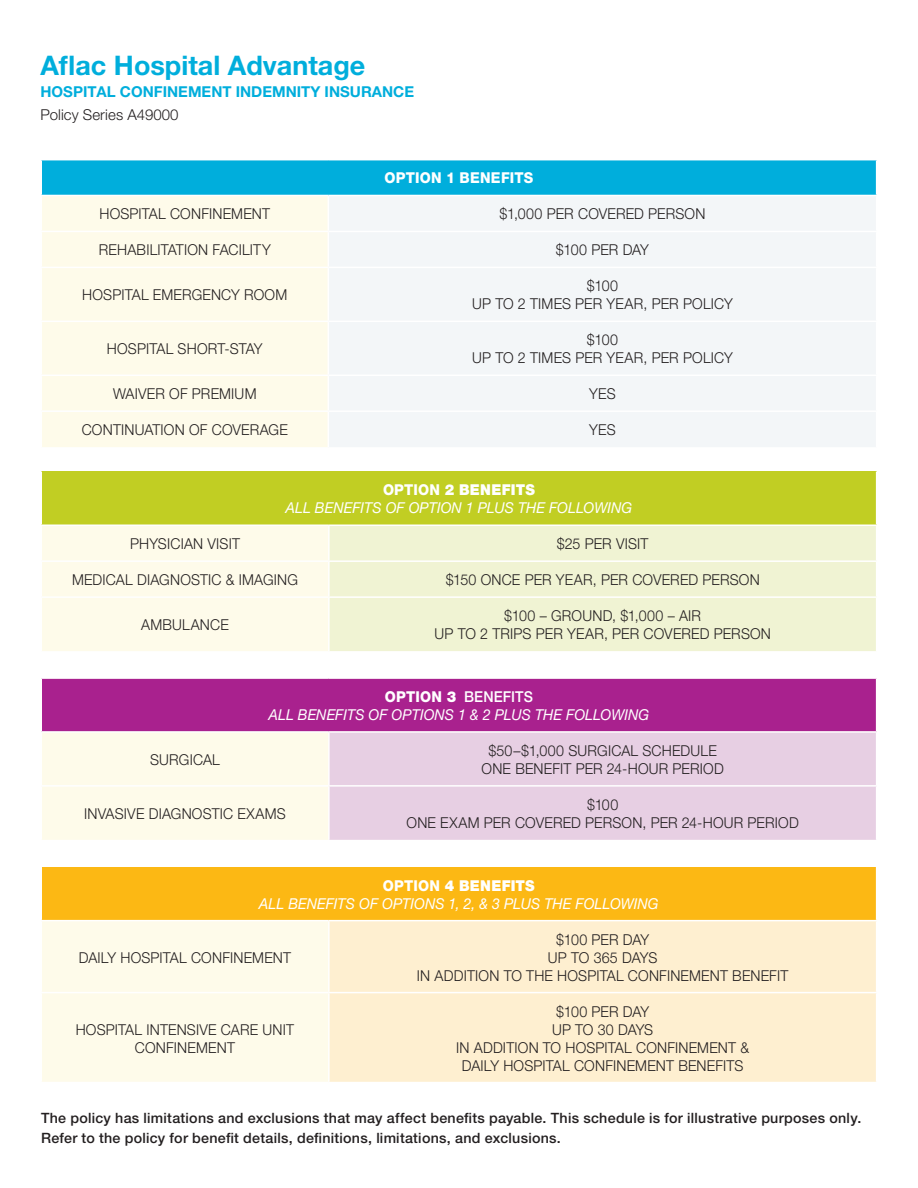
<style>
.page{position:relative;width:918px;height:1188px;background:#fff}
.page>*{position:absolute;margin:0;border:0;box-sizing:border-box;transform-origin:0 0}
.t1{font:700 27px "Helvetica Neue CELT";color:#00aedc}
.t2{font:300 15px/18px "Helvetica Neue CELT";letter-spacing:.01em;color:#231f20;scale:.95 1}
.t3{font:italic 15px/18px "Helvetica Neue CELT";letter-spacing:.06em;color:#fff;scale:.95 1}
.t4{font:700 15px "Helvetica Neue CELT";color:#00aedc}
.t5{font:300 15px "Helvetica Neue CELT";letter-spacing:.01em;color:#231f20}
.t6{font:800 15px "Helvetica Neue CELT";letter-spacing:.015em;color:#fff;scale:.95 1}
.t7{font:500 14.25px/20.1px "Helvetica Neue CELT";letter-spacing:.02em;color:#231f20}
.s1{font-weight:800;font-style:normal}
.s2{font-weight:900;font-style:normal}
.s3{font-weight:500;font-style:normal}
</style>
<div class="page">
<div style="left:41px;top:471px;width:836px;height:54px;background:#c1ce23"></div>
<svg style="left:42px;top:526px;width:286px;height:556px;background:#fefbec"></svg>
<div style="left:330px;top:526px;width:546px;height:125px;background:#f0f3d3"></div>
<div style="left:41px;top:678px;width:836px;height:54px;background:#a9218e"></div>
<div style="left:330px;top:733px;width:546px;height:107px;background:#e7cfe3"></div>
<div style="left:41px;top:867px;width:836px;height:54px;background:#fcb814"></div>
<div style="left:330px;top:921px;width:546px;height:161px;background:#feefd0"></div>
<hr style="left:40px;top:471px;width:2px;height:53px;background:#fff">
<hr style="left:876px;top:471px;width:1px;height:53px;background:#fff">
<hr style="left:40px;top:524px;width:289px;height:2px;background:#fff">
<hr style="left:329px;top:524px;width:548px;height:2px;background:#fff">
<hr style="left:40px;top:560px;width:289px;height:2px;background:#fff">
<hr style="left:329px;top:560px;width:548px;height:2px;background:#fff">
<hr style="left:40px;top:596px;width:289px;height:2px;background:#fff">
<hr style="left:329px;top:596px;width:548px;height:2px;background:#fff">
<hr style="left:40px;top:785px;width:289px;height:2px;background:#fff">
<hr style="left:329px;top:785px;width:548px;height:2px;background:#fff">
<hr style="left:40px;top:867px;width:2px;height:53px;background:#fff">
<hr style="left:876px;top:867px;width:1px;height:53px;background:#fff">
<hr style="left:40px;top:920px;width:289px;height:1px;background:#fff">
<hr style="left:329px;top:920px;width:548px;height:1px;background:#fff">
<hr style="left:40px;top:992px;width:289px;height:1px;background:#fff">
<hr style="left:329px;top:992px;width:548px;height:1px;background:#fff">
<hr style="left:40px;top:677px;width:289px;height:2px;background:#fff">
<hr style="left:40px;top:679px;width:2px;height:52px;background:#fff">
<hr style="left:329px;top:677px;width:548px;height:2px;background:#fff">
<hr style="left:876px;top:679px;width:1px;height:52px;background:#fff">
<hr style="left:40px;top:731px;width:289px;height:2px;background:#fff">
<hr style="left:329px;top:731px;width:548px;height:2px;background:#fff">
<div style="left:41px;top:160px;width:836px;height:35px;background:#00aedc"></div>
<div style="left:42px;top:196px;width:286px;height:251px;background:#fefbea"></div>
<div style="left:329px;top:197px;width:547px;height:250px;background:#f3f6f8"></div>
<hr style="left:876px;top:160px;width:1px;height:35px;background:#fff">
<hr style="left:40px;top:231px;width:288px;height:1px;background:#fff">
<hr style="left:328px;top:231px;width:549px;height:1px;background:#fff">
<hr style="left:40px;top:267px;width:288px;height:1px;background:#fff">
<hr style="left:328px;top:267px;width:549px;height:1px;background:#fff">
<hr style="left:40px;top:321px;width:288px;height:1px;background:#fff">
<hr style="left:328px;top:321px;width:549px;height:1px;background:#fff">
<hr style="left:40px;top:375px;width:288px;height:1px;background:#fff">
<hr style="left:328px;top:375px;width:549px;height:1px;background:#fff">
<hr style="left:40px;top:410px;width:288px;height:2px;background:#fff">
<hr style="left:328px;top:410px;width:549px;height:2px;background:#fff">
<hr style="left:40px;top:160px;width:2px;height:35px;background:#fff">
<h1 class="t1" style="left:40px;top:49px;width:326px">Aflac Hospital Advantage</h1>
<p class="t4" style="left:40px;top:82px;width:375px">HOSPITAL CONFINEMENT INDEMNITY INSURANCE</p>
<p class="t5" style="left:40px;top:105px;width:140px">POLICY SERIES A49000</p>
<p class="t6" style="left:385px;top:169px;width:158px">OPTION 1 BENEFITS</p>
<p class="t2" style="left:99px;top:205px;width:141px">HOSPITAL CONFI NEME</p>
<p class="t2" style="left:252px;top:205px;width:21px">NT</p>
<p class="t2" style="left:499px;top:205px;width:207px">$1,000 PER COVERED PERSON</p>
<p class="t2" style="left:99px;top:241px;width:173px">REHABILITATION FACILITY</p>
<p class="t2" style="left:556px;top:241px;width:99px">$100 PER DAY</p>
<p class="t2" style="left:82px;top:286px;width:217px">HOSPITAL EMERGENCY ROOM</p>
<p class="t2" style="left:472px;top:277px;width:276px;text-align:center">$100<br>UP TO 2 TIMES PER YEAR, PER POLICY</p>
<p class="t2" style="left:107px;top:340px;width:165px">HOSPITAL SHO RT-STAY</p>
<p class="t2" style="left:472px;top:331px;width:276px;text-align:center">$100<br>UP TO 2 TIMES PER YEAR, PER POLICY</p>
<p class="t2" style="left:113px;top:385px;width:23px">WAIVER</p>
<p class="t2" style="left:169px;top:385px;width:43px">OF PREMI</p>
<p class="t2" style="left:235px;top:385px;width:22px">UM</p>
<p class="t2" style="left:589px;top:385px;width:11px">YES</p>
<p class="t2" style="left:82px;top:421px;width:22px">CONT</p>
<p class="t2" style="left:121px;top:421px;width:177px">INUATION OF COVERAGE</p>
<p class="t2" style="left:589px;top:421px;width:11px">YES</p>
<p class="t3" style="left:286px;top:481px;width:289px;text-indent:97px"><span class="s1">OPTION</span> <span class="s2">2 BENEFITS<br></span>ALL BENEFITS OF OPTION 1 PLUS THE FOLLO</p>
<p class="t3" style="left:594px;top:499px;width:41px">WIN G</p>
<p class="t2" style="left:130px;top:535px;width:38px">PHYSICIA</p>
<p class="t2" style="left:193px;top:535px;width:51px">N VISIT</p>
<p class="t2" style="left:557px;top:535px;width:98px">$25 PER VISIT</p>
<p class="t2" style="left:72px;top:571px;width:239px">MEDICAL DIAGNOSTIC &amp; IMAGING</p>
<p class="t2" style="left:446px;top:571px;width:320px">$150 ONCE PER YEAR, PER COVERED PERSON</p>
<p class="t2" style="left:141px;top:616px;width:84px">AMBULANCE</p>
<p class="t2" style="left:434px;top:607px;width:344px;text-indent:178px">, $1,000 – AIR<br>UP TO 2 TRIPS PER YEAR, PER COVERED PERSON</p>
<p class="t2" style="left:504px;top:607px;width:83px">$100 – GROUND</p>
<p class="t3" style="left:268px;top:688px;width:324px;text-indent:116px"><span class="s1">OPTION</span> <span class="s2">3</span> <span class="s3">BENEFITS<br></span>AL L BENEFITS OF OPTIONS 1 &amp; 2 PL US THE FOLLO</p>
<p class="t3" style="left:611px;top:706px;width:41px">WIN G</p>
<p class="t2" style="left:150px;top:751px;width:70px">SURGICAL</p>
<p class="t2" style="left:482px;top:742px;width:248px;text-indent:7px">$50–$1,000 SURGICAL SCHEDULE<br>ON E BENEFIT PER 24-HOU</p>
<p class="t2" style="left:659px;top:760px;width:58px">R PERIOD</p>
<p class="t2" style="left:84px;top:804px;width:104px">INVASIVE DIAGNO</p>
<p class="t2" style="left:203px;top:804px;width:89px">STIC EXAMS</p>
<p class="t2" style="left:407px;top:795px;width:323px;text-indent:181px">$100<br>ON E EXAM PER COVERED PERSON , PER 24-HOU</p>
<p class="t2" style="left:734px;top:813px;width:58px">R PERIOD</p>
<p class="t3" style="left:259px;top:876px;width:344px;text-indent:124px"><span class="s1">OPTION</span> <span class="s2">4 BENEFITS<br></span>AL L BENEFITS OF OPTIONS 1, 2, &amp; 3 PL US THE FOLLO</p>
<p class="t3" style="left:621px;top:894px;width:41px">WIN G</p>
<p class="t2" style="left:79px;top:948px;width:215px">DAILY HOSPITAL CON FINEMENT</p>
<p class="t2" style="left:135px;top:1020px;width:169px;text-indent:-59px">HOSPITAL INTENSIVE CARE UN IT<br>CONFINEMENT</p>
<p class="t2" style="left:417px;top:930px;width:393px;text-align:center">$100 PER DAY<br>UP TO 365 DAYS<br>IN ADDITION TO TH E HOSPITAL CON FINEMENT BENEFIT</p>
<p class="t2" style="left:456px;top:1002px;width:310px;text-align:center">$100 PER DAY<br>UP TO 30 DAYS<br>IN ADDITION TO HOSPITAL CON FINEMENT &amp;<br>DAILY HOSPITAL CON FINEMENT BENEFITS</p>
<p class="t7" style="left:41px;top:1108px;width:822px">The policy has limitations and exclusions that may affect benefits payable. This schedule is for illustrative purposes only.<br>Refer to the policy for benefit details, definitions, limitations, and exclusions.</p>
</div>
